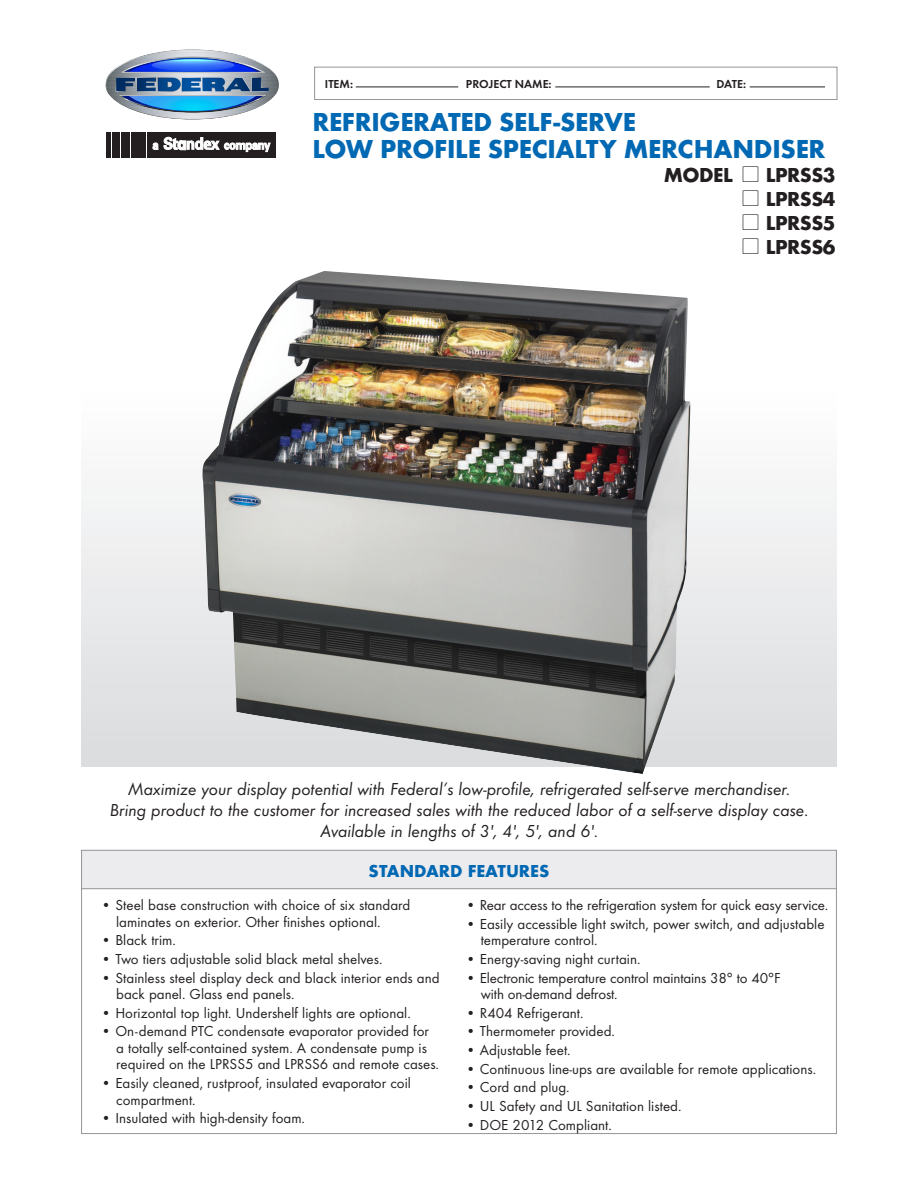
<style>
.page{position:relative;width:918px;height:1188px;background:#fff}
.page>*{position:absolute;margin:0;border:0;box-sizing:border-box;transform-origin:0 0}
.t1{font:700 27px/27px "Futura T";letter-spacing:-.01em;color:#0168b3}
.t2{font:700 21px "Futura T";letter-spacing:-.025em;color:#231f20}
.Italic_descriptions{font:italic 18px/21px "Futura T";color:#231f20;text-align:center}
.t3{font:700 18px "Futura T";color:#0168b3}
.Product_points{font:15px/16.5px "Futura T";color:#231f20}
.Specs_Table_Copy{font:600 12px "Futura T";color:#231f20}
.s1{font-family:"Carta";font-weight:400;font-size:19.5px}
</style>
<div class="page">
<div style="left:148px;top:132px;width:128px;height:26px;background:#231f20"></div>
<div style="left:131px;top:132px;width:15px;height:26px;background:#231f20"></div>
<div style="left:121px;top:132px;width:9px;height:26px;background:#231f20"></div>
<div style="left:113px;top:132px;width:7px;height:26px;background:#231f20"></div>
<hr style="left:107px;top:132px;width:4px;height:26px;background:#231f20">
<svg style="left:152px;top:137px;width:119px;height:15px"></svg>
<div style="left:82px;top:850px;width:755px;height:38px;background:#ececee"></div>
<hr style="left:82px;top:888px;width:755px;height:1px;background:#939598">
<div style="left:81px;top:383px;width:756px;height:383px;background:linear-gradient(to bottom,#fff,#dadbde)"></div>
<svg style="left:105px;top:50px;width:174px;height:70px"></svg>
<div style="left:314px;top:67px;width:523px;height:33px;border:1px solid #939598"></div>
<hr style="left:356px;top:87px;width:102px;height:1px;background:#231f20">
<hr style="left:555px;top:87px;width:155px;height:1px;background:#231f20">
<hr style="left:750px;top:87px;width:75px;height:1px;background:#231f20">
<img style="left:202px;top:271px;width:489px;height:503px">
<p class="Specs_Table_Copy" style="left:325px;top:76px;width:30px">ITEM:</p>
<p class="Specs_Table_Copy" style="left:466px;top:76px;width:87px">PROJECT NAME:</p>
<p class="Specs_Table_Copy" style="left:716px;top:76px;width:31px">DATE:</p>
<p class="t1" style="left:312px;top:108px;width:515px">REFRIGERATED SELF-SERVE<br>LOW PROFILE SPECIALTY MERCHANDISER</p>
<p class="t2" style="left:664px;top:162px;width:173px">MODEL <span class="s1">l</span> LPRSS3</p>
<p class="t2" style="left:743px;top:186px;width:94px"><span class="s1">l</span> LPRSS4</p>
<p class="t2" style="left:743px;top:210px;width:94px"><span class="s1">l</span> LPRSS5</p>
<p class="t2" style="left:743px;top:234px;width:94px"><span class="s1">l</span> LPRSS6</p>
<p class="Italic_descriptions" style="left:110px;top:779px;width:701px">Maximize your display potential with Federal’s low-profile, refrigerated self-serve merchandiser.<br>Bring product to the customer for increased sales with the reduced labor of a self-serve display case.</p>
<p class="Italic_descriptions" style="left:320px;top:821px;width:280px">Available in lengths of 3', 4', 5', and 6'.</p>
<p class="t3" style="left:369px;top:860px;width:182px">STANDARD FEATURES</p>
<p class="Product_points" style="left:466px;top:897px;width:364px">• Rear access to the refrigeration system for quick easy service.</p>
<p class="Product_points" style="left:481px;top:915px;width:345px;text-indent:-15px">• Easily accessible light switch, power switch, and adjustable temperature control.</p>
<p class="Product_points" style="left:466px;top:951px;width:176px">• Energy-saving night curtain.</p>
<p class="Product_points" style="left:481px;top:969px;width:301px;text-indent:-15px">• Electronic temperature control maintains 38° to 40°F with on-demand defrost.</p>
<p class="Product_points" style="left:466px;top:1004px;width:119px">• R404 Refrigerant.</p>
<p class="Product_points" style="left:466px;top:1023px;width:151px">• Thermometer provided.</p>
<p class="Product_points" style="left:466px;top:1042px;width:106px">• Adjustable feet.</p>
<p class="Product_points" style="left:466px;top:1060px;width:352px">• Continuous line-ups are available for remote applications.</p>
<p class="Product_points" style="left:466px;top:1079px;width:105px">• Cord and plug.</p>
<p class="Product_points" style="left:466px;top:1098px;width:217px">• UL Safety and UL Sanitation listed.</p>
<p class="Product_points" style="left:466px;top:1116px;width:148px">• DOE 2012 Compliant.</p>
<p class="Product_points" style="left:116px;top:897px;width:296px;text-indent:-15px">• Steel base construction with choice of six standard laminates on exterior. Other finishes optional.</p>
<p class="Product_points" style="left:101px;top:932px;width:76px">• Black trim.</p>
<p class="Product_points" style="left:101px;top:951px;width:283px">• Two tiers adjustable solid black metal shelves.</p>
<p class="Product_points" style="left:116px;top:969px;width:325px;text-indent:-15px">• Stainless steel display deck and black interior ends and back panel. Glass end panels.</p>
<p class="Product_points" style="left:101px;top:1004px;width:311px">• Horizontal top light. Undershelf lights are optional.</p>
<p class="Product_points" style="left:116px;top:1023px;width:324px;text-indent:-15px">• On-demand PTC condensate evaporator provided for a totally self-contained system. A condensate pump is required on the LPRSS5 and LPRSS6 and remote cases.</p>
<p class="Product_points" style="left:116px;top:1075px;width:296px;text-indent:-15px">• Easily cleaned, rustproof, insulated evaporator coil compartment.</p>
<p class="Product_points" style="left:101px;top:1110px;width:205px">• Insulated with high-density foam.</p>
</div>
